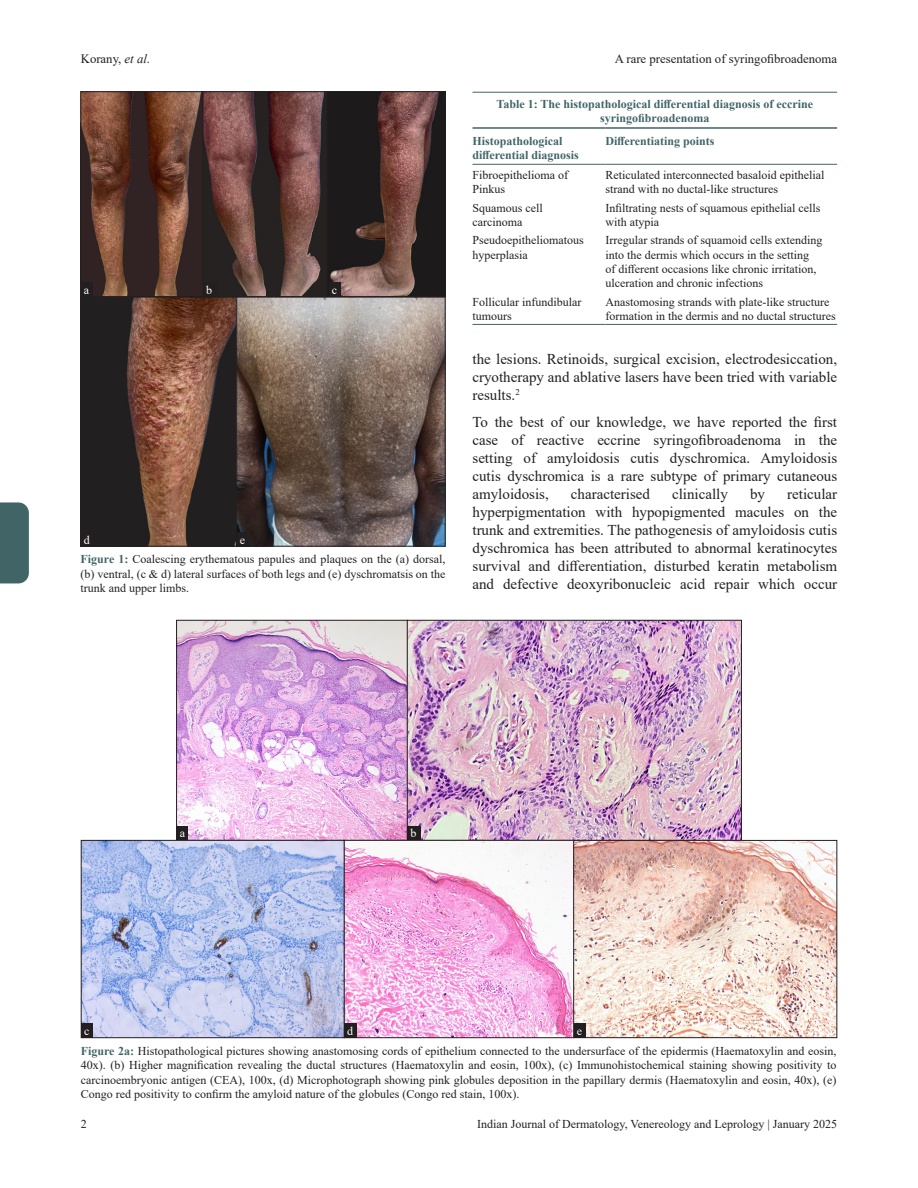
<style>
.page{position:relative;width:918px;height:1188px;background:#fff}
.page>*{position:absolute;margin:0;border:0;box-sizing:border-box;transform-origin:0 0}
.para{font:15px/18px "Times New Roman";color:#231f20;text-align:justify}
.t1{font:12.75px "Times New Roman";color:#231f20}
.float_figure_figure{font:12px/14.4px "Times New Roman";color:#231f20;text-align:justify}
.table_body{font:12px/14.4px "Times New Roman";color:#231f20}
.table_title{font:700 12px/14.4px "Times New Roman";color:#416466;text-align:center}
.table_head{font:700 12px/14.4px "Times New Roman";color:#416466}
.Figure_label{font:12px "Times New Roman";color:#fff}
.s1{font-style:italic}
.s2{font-weight:700;color:#416466}
</style>
<div class="page">
<div style="left:0;top:502px;width:29px;height:81px;background:#416466"></div>
<hr style="left:473px;top:92px;width:364px;height:1px;background:#416466">
<hr style="left:473px;top:127px;width:132px;height:2px;background:#416466">
<hr style="left:605px;top:127px;width:232px;height:2px;background:#416466">
<hr style="left:473px;top:164px;width:132px;height:1px;background:#416466">
<hr style="left:605px;top:164px;width:232px;height:1px;background:#416466">
<hr style="left:473px;top:324px;width:132px;height:1px;background:#416466">
<hr style="left:605px;top:324px;width:232px;height:1px;background:#416466">
<img style="left:83px;top:93px;width:361px;height:452px">
<div style="left:81px;top:91px;width:122px;height:206px;border:1px solid #231f20"></div>
<div style="left:203px;top:91px;width:124px;height:206px;border:1px solid #231f20"></div>
<div style="left:327px;top:91px;width:119px;height:206px;border:1px solid #231f20"></div>
<div style="left:81px;top:297px;width:156px;height:250px;border:1px solid #231f20"></div>
<div style="left:236px;top:297px;width:210px;height:250px;border:1px solid #231f20"></div>
<img style="left:178px;top:622px;width:562px;height:217px">
<div style="left:176px;top:620px;width:232px;height:221px;border:1px solid #231f20"></div>
<div style="left:407px;top:620px;width:335px;height:221px;border:1px solid #231f20"></div>
<div style="left:81px;top:283px;width:11px;height:14px;background:#231f20"></div>
<div style="left:177px;top:826px;width:11px;height:14px;background:#231f20"></div>
<div style="left:407px;top:826px;width:13px;height:14px;background:#231f20"></div>
<div style="left:203px;top:283px;width:13px;height:14px;background:#231f20"></div>
<div style="left:329px;top:283px;width:12px;height:14px;background:#231f20"></div>
<div style="left:81px;top:532px;width:13px;height:15px;background:#231f20"></div>
<div style="left:237px;top:532px;width:12px;height:15px;background:#231f20"></div>
<img style="left:83px;top:842px;width:752px;height:194px">
<div style="left:81px;top:840px;width:264px;height:198px;border:1px solid #231f20"></div>
<div style="left:344px;top:840px;width:230px;height:198px;border:1px solid #231f20"></div>
<div style="left:573px;top:840px;width:264px;height:198px;border:1px solid #231f20"></div>
<div style="left:81px;top:1023px;width:12px;height:15px;background:#231f20"></div>
<div style="left:344px;top:1023px;width:13px;height:15px;background:#231f20"></div>
<div style="left:574px;top:1023px;width:12px;height:15px;background:#231f20"></div>
<p class="t1" style="left:81px;top:50px;width:71px">Korany, <span class="s1">et al</span>.</p>
<p class="t1" style="left:615px;top:50px;width:224px">A rare presentation of syringofibroadenoma</p>
<p class="Figure_label" style="left:84px;top:281px;width:7px">a</p>
<p class="Figure_label" style="left:206px;top:281px;width:7px">b</p>
<p class="Figure_label" style="left:332px;top:281px;width:7px">c</p>
<p class="Figure_label" style="left:84px;top:531px;width:7px">d</p>
<p class="Figure_label" style="left:240px;top:531px;width:7px">e</p>
<p class="float_figure_figure" style="left:81px;top:552px;width:366px"><span class="s2">Figure 1:</span> Coalescing erythematous papules and plaques on the (a) dorsal, (b) ventral, (c &amp; d) lateral surfaces of both legs and (e) dyschromatsis on the trunk and upper limbs.</p>
<p class="table_title" style="left:497px;top:96px;width:318px">Table 1: The histopathological differential diagnosis of eccrine syringofibroadenoma</p>
<p class="table_head" style="left:473px;top:133px;width:108px">Histopathological differential diagnosis</p>
<p class="table_head" style="left:605px;top:133px;width:111px">Differentiating points</p>
<p class="table_body" style="left:473px;top:167px;width:97px">Fibroepithelioma of<br>Pinkus</p>
<p class="table_body" style="left:605px;top:167px;width:220px">Reticulated interconnected basaloid epithelial strand with no ductal-like structures</p>
<p class="table_body" style="left:473px;top:200px;width:72px">Squamous cell carcinoma</p>
<p class="table_body" style="left:605px;top:200px;width:216px">Infiltrating nests of squamous epithelial cells with atypia</p>
<p class="table_body" style="left:473px;top:233px;width:113px">Pseudoepitheliomatous hyperplasia</p>
<p class="table_body" style="left:605px;top:233px;width:218px">Irregular strands of squamoid cells extending into the dermis which occurs in the setting<br>of different occasions like chronic irritation, ulceration and chronic infections</p>
<p class="table_body" style="left:473px;top:294px;width:110px">Follicular infundibular tumours</p>
<p class="table_body" style="left:605px;top:294px;width:232px">Anastomosing strands with plate-like structure formation in the dermis and no ductal structures</p>
<p class="para" style="left:472px;top:350px;width:366px">the lesions. Retinoids, surgical excision, electrodesiccation, cryotherapy and ablative lasers have been tried with variable results.<sup>2</sup></p>
<p class="para" style="left:472px;top:413px;width:366px">To the best of our knowledge, we have reported the first case of reactive eccrine syringofibroadenoma in the setting of amyloidosis cutis dyschromica. Amyloidosis cutis dyschromica is a rare subtype of primary cutaneous amyloidosis,</p>
<p class="para" style="left:472px;top:485px;width:366px;text-indent:315px">reticular hyperpigmentation with hypopigmented macules on the trunk and extremities. The pathogenesis of amyloidosis cutis dyschromica has been attributed to abnormal keratinocytes survival and differentiation, disturbed keratin metabolism and defective deoxyribonucleic acid repair which occur</p>
<p class="para" style="left:571px;top:485px;width:81px">characterised</p>
<p class="para" style="left:672px;top:485px;width:57px">clinically</p>
<p class="para" style="left:750px;top:485px;width:16px">by</p>
<p class="Figure_label" style="left:180px;top:825px;width:7px">a</p>
<p class="Figure_label" style="left:410px;top:825px;width:7px">b</p>
<p class="Figure_label" style="left:84px;top:1022px;width:7px">c</p>
<p class="Figure_label" style="left:347px;top:1022px;width:7px">d</p>
<p class="Figure_label" style="left:577px;top:1022px;width:7px">e</p>
<p class="float_figure_figure" style="left:81px;top:1043px;width:757px"><span class="s2">Figure 2a:</span> Histopathological pictures showing anastomosing cords of epithelium connected to the undersurface of the epidermis (Haematoxylin and eosin, 40x). (b) Higher magnification revealing the ductal structures (Haematoxylin and eosin, 100x), (c) Immunohistochemical staining showing positivity to carcinoembryonic antigen (CEA), 100x, (d) Microphotograph showing pink globules deposition in the papillary dermis (Haematoxylin and eosin, 40x), (e)<br>Congo red positivity to confirm the amyloid nature of the globules (Congo red stain, 100x).</p>
<p class="float_figure_figure" style="left:81px;top:1117px;width:7px">2</p>
<p class="float_figure_figure" style="left:477px;top:1117px;width:361px">Indian Journal of Dermatology, Venereology and Leprology | January 2025</p>
</div>
